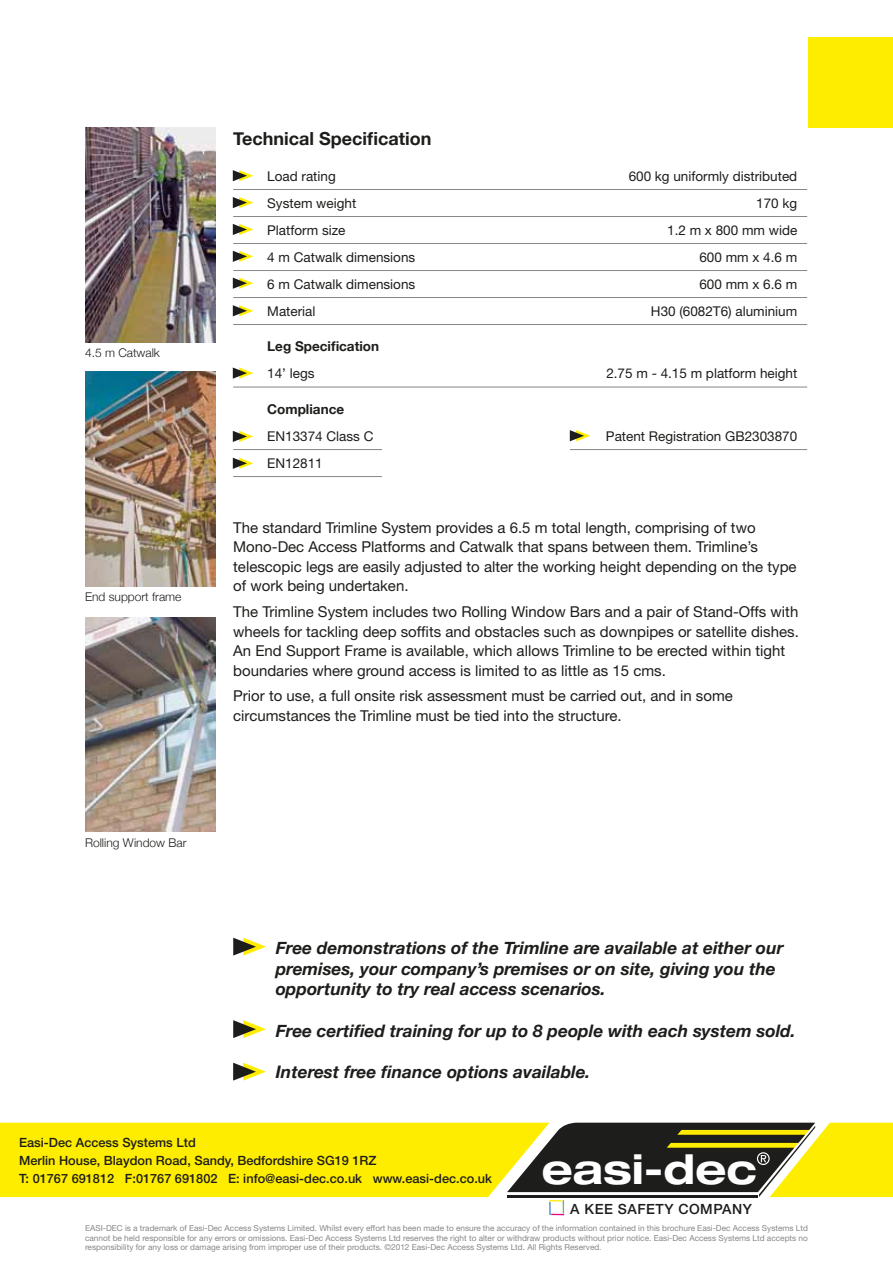
<style>
.page{position:relative;width:893px;height:1263px;background:#fff}
.page>*{position:absolute;margin:0;border:0;box-sizing:border-box;transform-origin:0 0}
.t1{font:700 expanded 40.95px "Helvetica Neue";color:#fff}
.t2{font:700 18px "Helvetica Neue";color:#1d1d1b}
.t3{font:italic 700 17.25px/20.7px "Helvetica Neue";color:#1d1d1b}
.t4{font:15px/19.5px "Helvetica Neue";color:#1d1d1b}
.t5{font:500 14.1px "Helvetica Neue";letter-spacing:.035em;color:#1d1d1c}
.t6{font:13.5px "Helvetica Neue";color:#1d1d1b}
.t7{font:700 13.5px "Helvetica Neue";color:#1d1d1b}
.t8{font:500 12.75px/18px "Helvetica Neue";color:#1d1d1b}
.t9{font:300 12px "Helvetica Neue";color:#1d1d1b}
.t10{font:8.25px/9.9px "Helvetica Neue";color:#878787;text-align:justify}
</style>
<div class="page">
<div style="left:808px;top:37px;width:85px;height:91px;background:#ffed00"></div>
<svg style="left:0;top:1123px;width:893px;height:92px"></svg>
<hr style="left:233px;top:189px;width:574px;height:1px;background:#878787">
<hr style="left:233px;top:216px;width:574px;height:1px;background:#878787">
<hr style="left:233px;top:243px;width:574px;height:1px;background:#878787">
<hr style="left:233px;top:270px;width:574px;height:1px;background:#878787">
<hr style="left:233px;top:297px;width:574px;height:1px;background:#878787">
<hr style="left:233px;top:324px;width:574px;height:1px;background:#878787">
<hr style="left:233px;top:387px;width:574px;height:1px;background:#878787">
<hr style="left:233px;top:449px;width:574px;height:1px;background:#878787">
<hr style="left:233px;top:476px;width:574px;height:1px;background:#878787">
<svg style="left:233px;top:170px;width:20px;height:11px"></svg>
<svg style="left:233px;top:197px;width:20px;height:11px"></svg>
<svg style="left:233px;top:224px;width:20px;height:11px"></svg>
<svg style="left:233px;top:251px;width:20px;height:11px"></svg>
<svg style="left:233px;top:278px;width:20px;height:11px"></svg>
<svg style="left:233px;top:305px;width:20px;height:11px"></svg>
<svg style="left:233px;top:367px;width:20px;height:12px"></svg>
<svg style="left:233px;top:431px;width:20px;height:11px"></svg>
<svg style="left:233px;top:458px;width:20px;height:11px"></svg>
<img style="left:85px;top:128px;width:130px;height:214px">
<svg style="left:233px;top:938px;width:33px;height:17px"></svg>
<svg style="left:233px;top:1020px;width:33px;height:18px"></svg>
<svg style="left:233px;top:1063px;width:33px;height:17px"></svg>
<img style="left:85px;top:372px;width:130px;height:214px">
<img style="left:85px;top:618px;width:130px;height:213px">
<svg style="left:570px;top:430px;width:20px;height:11px"></svg>
<div style="left:382px;top:470px;width:425px;height:12px;background:#fff"></div>
<div style="left:382px;top:441px;width:188px;height:16px;background:#fff"></div>
<p class="t9" style="left:85px;top:345px;width:76px">4.5 m Catwalk</p>
<p class="t9" style="left:85px;top:589px;width:98px">End support frame</p>
<p class="t2" style="left:233px;top:128px;width:200px">Technical Specification</p>
<p class="t6" style="left:267px;top:168px;width:70px">Load rating</p>
<p class="t6" style="left:629px;top:168px;width:170px">600 kg uniformly distributed</p>
<p class="t6" style="left:267px;top:195px;width:91px">System weight</p>
<p class="t6" style="left:756px;top:195px;width:43px">170 kg</p>
<p class="t6" style="left:267px;top:222px;width:80px">Platform size</p>
<p class="t6" style="left:667px;top:222px;width:132px">1.2 m x 800 mm wide</p>
<p class="t6" style="left:267px;top:249px;width:150px">4 m Catwalk dimensions</p>
<p class="t6" style="left:699px;top:249px;width:99px">600 mm x 4.6 m</p>
<p class="t6" style="left:267px;top:276px;width:150px">6 m Catwalk dimensions</p>
<p class="t6" style="left:699px;top:276px;width:99px">600 mm x 6.6 m</p>
<p class="t6" style="left:267px;top:303px;width:50px">Material</p>
<p class="t6" style="left:651px;top:303px;width:148px">H30 (6082T6) aluminium</p>
<p class="t7" style="left:267px;top:338px;width:113px">Leg Specification</p>
<p class="t6" style="left:267px;top:365px;width:49px">14’ legs</p>
<p class="t6" style="left:606px;top:365px;width:192px">2.75 m - 4.15 m platform height</p>
<p class="t7" style="left:267px;top:400px;width:78px">Compliance</p>
<p class="t6" style="left:267px;top:428px;width:108px">EN13374 Class C</p>
<p class="t6" style="left:606px;top:428px;width:193px">Patent Registration GB2303870</p>
<p class="t6" style="left:267px;top:455px;width:57px">EN12811</p>
<p class="t4" style="left:233px;top:517px;width:565px">The standard Trimline System provides a 6.5 m total length, comprising of two Mono-Dec Access Platforms and Catwalk that spans between them. Trimline’s telescopic legs are easily adjusted to alter the working height depending on the type of work being undertaken.</p>
<p class="t4" style="left:233px;top:602px;width:567px">The Trimline System includes two Rolling Window Bars and a pair of Stand-Offs with wheels for tackling deep soffits and obstacles such as downpipes or satellite dishes.<br>An End Support Frame is available, which allows Trimline to be erected within tight boundaries where ground access is limited to as little as 15 cms.</p>
<p class="t4" style="left:233px;top:686px;width:501px">Prior to use, a full onsite risk assessment must be carried out, and in some circumstances the Trimline must be tied into the structure.</p>
<p class="t9" style="left:85px;top:835px;width:103px">Rolling Window Bar</p>
<p class="t3" style="left:276px;top:937px;width:509px">Free demonstrations of the Trimline are available at either our premises, your company’s premises or on site, giving you the opportunity to try real access scenarios.</p>
<p class="t3" style="left:276px;top:1020px;width:521px">Free certified training for up to 8 people with each system sold.</p>
<p class="t3" style="left:276px;top:1061px;width:316px">Interest free finance options available.</p>
<p class="t8" style="left:19px;top:1134px;width:474px">Easi-Dec Access Systems Ltd<br>Merlin House, Blaydon Road, Sandy, Bedfordshire SG19 1RZ<br>T: 01767 691812 F:01767 691802 E: info@easi-dec.co.uk www.easi-dec.co.uk</p>
<h1 class="t1" style="left:542px;top:1143px;width:217px">easi-dec</h1>
<p class="t5" style="left:570px;top:1201px;width:183px">A KEE SAFETY COMPANY</p>
<p class="t10" style="left:85px;top:1222px;width:724px">EASI-DEC is a trademark of Easi-Dec Access Systems Limited. Whilst every effort has been made to ensure the accuracy of the information contained in this brochure Easi-Dec Access Systems Ltd cannot be held responsible for any errors or omissions. Easi-Dec Access Systems Ltd reserves the right to alter or withdraw products without prior notice. Easi-Dec Access Systems Ltd accepts no responsibility for any loss or damage arising from improper use of their products. ©2012 Easi-Dec Access Systems Ltd. All Rights Reserved.</p>
</div>
